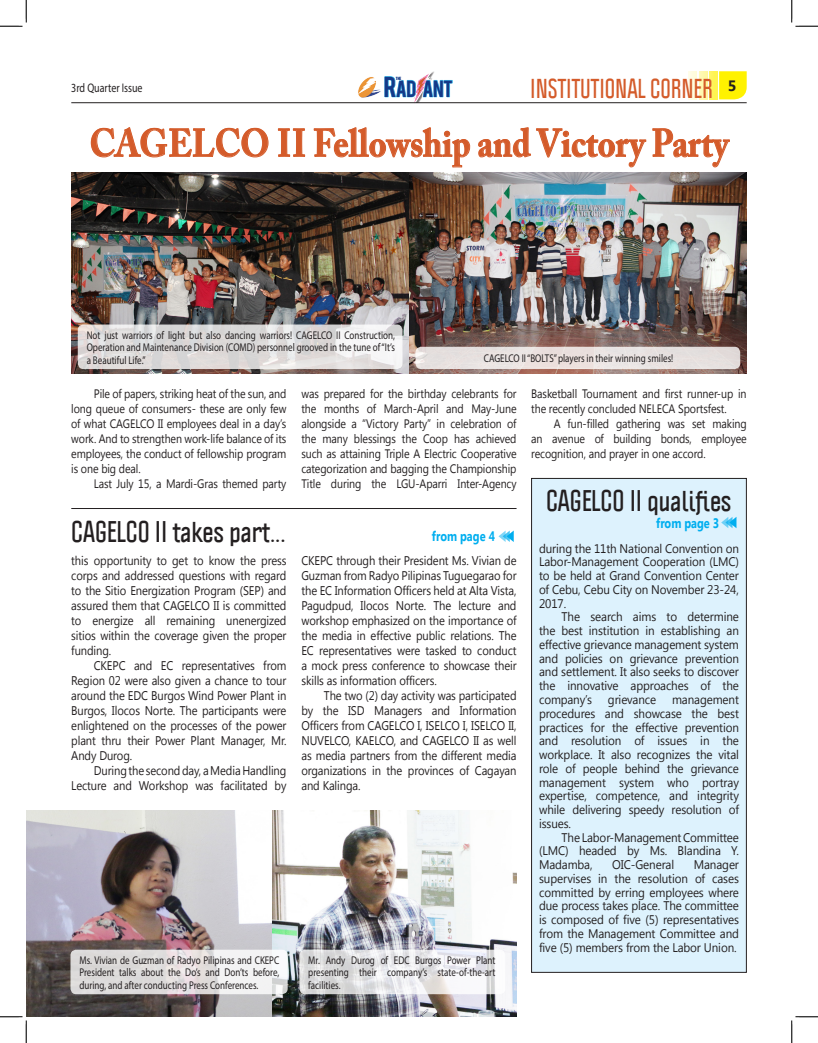
<style>
.page{position:relative;width:818px;height:1043px;background:#fff}
.page>*{position:absolute;margin:0;border:0;box-sizing:border-box;transform-origin:0 0}
.t2{font:700 38.75px "Adobe Caslon Pro";color:#d45b2a;scale:.88 1}
.t2-2{font:700 26.25px "Politica";color:#231f20}
.t1{font:700 24px "Politica";color:#d45b2a;scale:.95 1}
.None-2{font:22.75px "Bebas";color:#143988;scale:1.04 1}
.None-3{font:18.38px "Bebas";color:#143988;scale:1.04 1}
.t3{font:700 15px "Khmer UI";color:#231f20}
.t4{font:700 13.75px "Khmer UI";color:#00aeef;scale:.8 1}
.body{font:12.62px/15px "Khmer UI";letter-spacing:-.01em;color:#231f20;text-align:justify;scale:.89 1}
.body-2{font:12.5px/13.8px "Khmer UI";letter-spacing:-.01em;color:#231f20;text-align:justify;scale:.93 1}
.t5{font:12.5px "Myriad Pro";color:#231f20;scale:.8 1}
.body-3{font:12.25px/15px "Khmer UI";letter-spacing:-.01em;color:#231f20;text-align:justify;scale:.87 1}
.t6{font:11.25px/12.5px "Myriad Pro";color:#231f20;text-align:justify;scale:.8 1}
.t7{font:3.5px "Bebas";color:#143988;scale:1.04 1}
</style>
<div class="page">
<svg style="left:719px;top:71px;width:27px;height:28px"></svg>
<div style="left:709px;top:71px;width:8px;height:28px;background:#fff457"></div>
<div style="left:699px;top:71px;width:8px;height:28px;background:#fff8ad"></div>
<div style="left:688px;top:71px;width:9px;height:28px;background:#fffce0"></div>
<svg style="left:358px;top:80px;width:7px;height:18px"></svg>
<svg style="left:365px;top:71px;width:88px;height:31px"></svg>
<hr style="left:71px;top:102px;width:675px;height:1px;background:#231f20">
<svg style="left:91px;top:127px;width:177px;height:31px"></svg>
<svg style="left:278px;top:128px;width:27px;height:29px"></svg>
<svg style="left:313px;top:127px;width:156px;height:41px"></svg>
<svg style="left:478px;top:102px;width:168px;height:71px"></svg>
<svg style="left:652px;top:128px;width:78px;height:45px"></svg>
<img style="left:71px;top:173px;width:675px;height:201px">
<img style="left:26px;top:810px;width:490px;height:206px">
<div style="left:531px;top:478px;width:215px;height:494px;background:#ddf2fd"></div>
<div style="left:531px;top:478px;width:215px;height:494px;border:1px solid #231f20"></div>
<svg style="left:721px;top:517px;width:15px;height:11px"></svg>
<svg style="left:498px;top:530px;width:15px;height:12px"></svg>
<hr style="left:71px;top:508px;width:445px;height:1px;background:#231f20">
<svg style="left:78px;top:324px;width:324px;height:45px;background:#dfdddd"></svg>
<svg style="left:70px;top:949px;width:218px;height:45px;fill:#e0dddd"></svg>
<svg style="left:299px;top:949px;width:206px;height:45px"></svg>
<div style="left:415px;top:347px;width:325px;height:22px;background:#e8e1df;border-radius:6px"></div>
<svg style="left:0;top:0;width:27px;height:27px"></svg>
<svg style="left:0;top:1015px;width:27px;height:27px"></svg>
<svg style="left:791px;top:0;width:27px;height:27px"></svg>
<svg style="left:791px;top:1016px;width:27px;height:26px"></svg>
<h3 class="None-2" style="left:384px;top:70px;width:14px">R</h3>
<h3 class="None-3" style="left:396px;top:75px;width:57px">AD ANT</h3>
<p class="t7" style="left:396px;top:76px;width:7px">THE</p>
<p class="t1" style="left:530px;top:72px;width:193px">INSTITUTIONAL CORNER</p>
<p class="t5" style="left:71px;top:80px;width:91px">3rd Quarter Issue</p>
<p class="t3" style="left:728px;top:77px;width:10px">5</p>
<p class="t2" style="left:90px;top:120px;width:727px">CAGELCO II Fellowship and Victory Party</p>
<p class="t6" style="left:87px;top:328px;width:387px">Not just warriors of light but also dancing warriors! CAGELCO II Construction, Operation and Maintenance Division (COMD) personnel grooved in the tune of “It’s a Beautiful Life.”</p>
<p class="t6" style="left:484px;top:352px;width:238px">CAGELCO II “BOLTS” players in their winning smiles!</p>
<p class="body-3" style="left:71px;top:386px;width:249px;text-indent:22px">Pile of papers, striking heat of the sun, and long queue of consumers- these are only few of what CAGELCO II employees deal in a day’s work. And to strengthen work-life balance of its employees, the conduct of fellowship program is one big deal.</p>
<p class="body-3" style="left:94px;top:476px;width:223px">Last July 15, a Mardi-Gras themed party</p>
<p class="t2-2" style="left:71px;top:514px;width:216px">CAGELCO II takes part...</p>
<p class="body" style="left:71px;top:553px;width:243px">this opportunity to get to know the press corps and addressed questions with regard to the Sitio Energization Program (SEP) and assured them that CAGELCO II is committed to energize all remaining unenergized sitios within the coverage given the proper funding.</p>
<p class="body" style="left:71px;top:658px;width:243px;text-indent:22px">CKEPC and EC representatives from Region 02 were also given a chance to tour around the EDC Burgos Wind Power Plant in Burgos, Ilocos Norte. The participants were enlightened on the processes of the power plant thru their Power Plant Manager, Mr.<br>Andy Durog.</p>
<p class="body" style="left:71px;top:763px;width:243px;text-align:right">During the second day, a Media Handling<br>Lecture and Workshop was facilitated by</p>
<p class="body-3" style="left:301px;top:386px;width:249px">was prepared for the birthday celebrants for the months of March-April and May-June alongside a “Victory Party” in celebration of the many blessings the Coop has achieved such as attaining Triple A Electric Cooperative categorization and bagging the Championship Title during the LGU-Aparri Inter-Agency</p>
<p class="body-3" style="left:531px;top:386px;width:249px">Basketball Tournament and first runner-up in the recently concluded NELECA Sportsfest.</p>
<p class="body-3" style="left:531px;top:416px;width:249px;text-indent:22px">A fun-filled gathering was set making an avenue of building bonds, employee recognition, and prayer in one accord.</p>
<p class="t2-2" style="left:546px;top:483px;width:187px">CAGELCO II qualifies</p>
<p class="t4" style="left:432px;top:528px;width:80px">from page 4</p>
<p class="body" style="left:301px;top:553px;width:243px">CKEPC through their President Ms. Vivian de Guzman from Radyo Pilipinas Tuguegarao for the EC Information Officers held at Alta Vista, Pagudpud, Ilocos Norte. The lecture and workshop emphasized on the importance of the media in effective public relations. The EC representatives were tasked to conduct a mock press conference to showcase their skills as information officers.</p>
<p class="body" style="left:301px;top:688px;width:243px;text-indent:22px">The two (2) day activity was participated by the ISD Managers and Information Officers from CAGELCO I, ISELCO I, ISELCO II, NUVELCO, KAELCO, and CAGELCO II as well as media partners from the different media organizations in the provinces of Cagayan and Kalinga.</p>
<p class="t4" style="left:656px;top:515px;width:80px">from page 3</p>
<p class="body-2" style="left:539px;top:541px;width:216px">during the 11th National Convention on Labor-Management Cooperation (LMC) to be held at Grand Convention Center of Cebu, Cebu City on November 23-24, 2017.</p>
<p class="body-2" style="left:539px;top:610px;width:216px;text-indent:22px">The search aims to determine the best institution in establishing an effective grievance management system and policies on grievance prevention and settlement. It also seeks to discover the innovative approaches of the company’s</p>
<p class="body-2" style="left:608px;top:692px;width:53px">grievance</p>
<p class="body-2" style="left:539px;top:692px;width:216px;text-indent:133px">management procedures and showcase the best practices for the effective prevention and resolution of issues in the workplace. It also recognizes the vital role of people behind the grievance management system who portray expertise, competence, and integrity while delivering speedy resolution of issues.</p>
<p class="body-2" style="left:539px;top:830px;width:216px;text-indent:22px">The Labor-Management Committee (LMC) headed by Ms. Blandina Y.<br>Madamba,</p>
<p class="body-2" style="left:612px;top:857px;width:68px">OIC-General</p>
<p class="body-2" style="left:539px;top:857px;width:216px;text-indent:155px">Manager supervises in the resolution of cases committed by erring employees where due process takes place. The committee is composed of five (5) representatives from the Management Committee and five (5) members from the Labor Union.</p>
<p class="t6" style="left:79px;top:953px;width:251px">Ms. Vivian de Guzman of Radyo Pilipinas and CKEPC President talks about the Do’s and Don’ts before, during, and after conducting Press Conferences.</p>
<p class="t6" style="left:308px;top:953px;width:235px">Mr. Andy Durog of EDC Burgos Power Plant presenting their company’s state-of-the-art facilities.</p>
</div>
